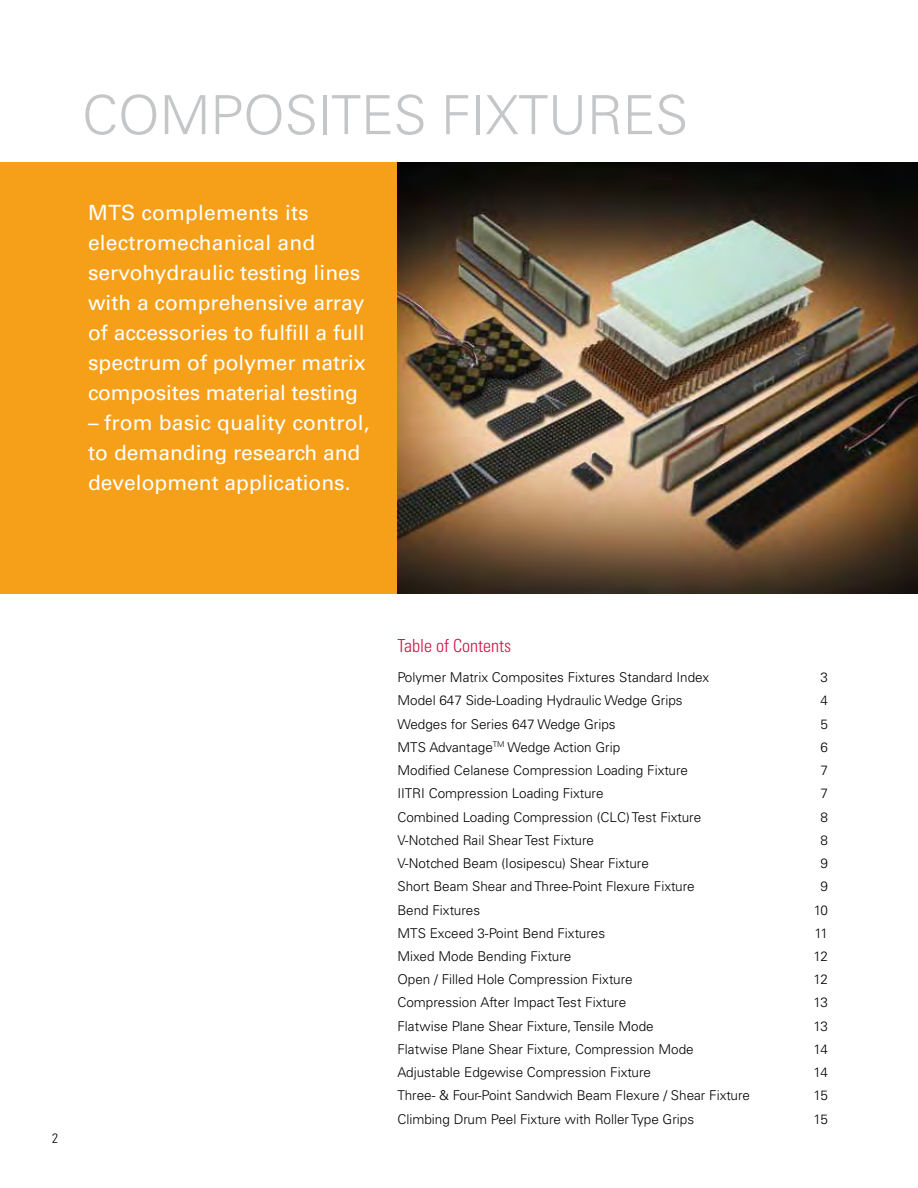
<style>
.page{position:relative;width:918px;height:1188px;background:#fff}
.page>*{position:absolute;margin:0;border:0;box-sizing:border-box;transform-origin:0 0}
.t1{font:300 54px "Univers LT Std";letter-spacing:-.005em;color:#c4c6c8}
.t2{font:21px/30px "Univers LT Std";color:#fff}
.t3{font:300 condensed 18px "Univers LT Std";color:#d31245}
.t4{font:300 13.5px "Univers LT Std";color:#000}
.t5{font:300 condensed 13.5px "Univers LT Std";color:#000}
</style>
<div class="page">
<div style="left:0;top:162px;width:918px;height:432px;background:#f6a01a"></div>
<img style="left:397px;top:162px;width:521px;height:432px">
<h1 class="t1" style="left:82px;top:82px;width:608px">COMPOSITES FIXTURES</h1>
<h2 class="t2" style="left:88px;top:198px;width:279px">MTS complements its electromechanical and servohydraulic testing lines with a comprehensive array of accessories to fulfill a full spectrum of polymer matrix composites material testing</h2>
<h2 class="t2" style="left:88px;top:408px;width:283px">– from basic quality control, to demanding research and development applications.</h2>
<p class="t5" style="left:52px;top:1130px;width:7px">2</p>
<h3 class="t3" style="left:397px;top:635px;width:115px">Table of Contents</h3>
<p class="t4" style="left:397px;top:669px;width:313px">Polymer Matrix Composites Fixtures Standard Index</p>
<p class="t4" style="left:820px;top:669px;width:9px">3</p>
<p class="t4" style="left:397px;top:692px;width:287px">Model 647 Side-Loading Hydraulic Wedge Grips</p>
<p class="t4" style="left:820px;top:692px;width:9px">4</p>
<p class="t4" style="left:397px;top:716px;width:220px">Wedges for Series 647 Wedge Grips</p>
<p class="t4" style="left:820px;top:716px;width:9px">5</p>
<p class="t4" style="left:397px;top:739px;width:224px">MTS Advantage<sup>TM</sup> Wedge Action Grip</p>
<p class="t4" style="left:820px;top:739px;width:9px">6</p>
<p class="t4" style="left:397px;top:762px;width:292px">Modified Celanese Compression Loading Fixture</p>
<p class="t4" style="left:820px;top:762px;width:9px">7</p>
<p class="t4" style="left:397px;top:785px;width:208px">IITRI Compression Loading Fixture</p>
<p class="t4" style="left:820px;top:785px;width:9px">7</p>
<p class="t4" style="left:397px;top:809px;width:305px">Combined Loading Compression (CLC) Test Fixture</p>
<p class="t4" style="left:820px;top:809px;width:9px">8</p>
<p class="t4" style="left:397px;top:832px;width:198px">V-Notched Rail Shear Test Fixture</p>
<p class="t4" style="left:820px;top:832px;width:9px">8</p>
<p class="t4" style="left:397px;top:855px;width:253px">V-Notched Beam (Iosipescu) Shear Fixture</p>
<p class="t4" style="left:820px;top:855px;width:9px">9</p>
<p class="t4" style="left:397px;top:878px;width:299px">Short Beam Shear and Three-Point Flexure Fixture</p>
<p class="t4" style="left:820px;top:878px;width:9px">9</p>
<p class="t4" style="left:397px;top:902px;width:84px">Bend Fixtures</p>
<p class="t4" style="left:814px;top:902px;width:15px">10</p>
<p class="t4" style="left:397px;top:925px;width:209px">MTS Exceed 3-Point Bend Fixtures</p>
<p class="t4" style="left:814px;top:925px;width:15px">11</p>
<p class="t4" style="left:397px;top:948px;width:175px">Mixed Mode Bending Fixture</p>
<p class="t4" style="left:814px;top:948px;width:16px">12</p>
<p class="t4" style="left:397px;top:971px;width:237px">Open / Filled Hole Compression Fixture</p>
<p class="t4" style="left:814px;top:971px;width:16px">12</p>
<p class="t4" style="left:397px;top:995px;width:230px">Compression After Impact Test Fixture</p>
<p class="t4" style="left:814px;top:995px;width:16px">13</p>
<p class="t4" style="left:397px;top:1018px;width:258px">Flatwise Plane Shear Fixture, Tensile Mode</p>
<p class="t4" style="left:814px;top:1018px;width:16px">13</p>
<p class="t4" style="left:397px;top:1041px;width:298px">Flatwise Plane Shear Fixture, Compression Mode</p>
<p class="t4" style="left:814px;top:1041px;width:16px">14</p>
<p class="t4" style="left:397px;top:1064px;width:255px">Adjustable Edgewise Compression Fixture</p>
<p class="t4" style="left:814px;top:1064px;width:16px">14</p>
<p class="t4" style="left:397px;top:1088px;width:354px">Three- &amp; Four-Point Sandwich Beam Flexure / Shear Fixture</p>
<p class="t4" style="left:814px;top:1088px;width:16px">15</p>
<p class="t4" style="left:397px;top:1111px;width:298px">Climbing Drum Peel Fixture with Roller Type Grips</p>
<p class="t4" style="left:814px;top:1111px;width:16px">15</p>
</div>
